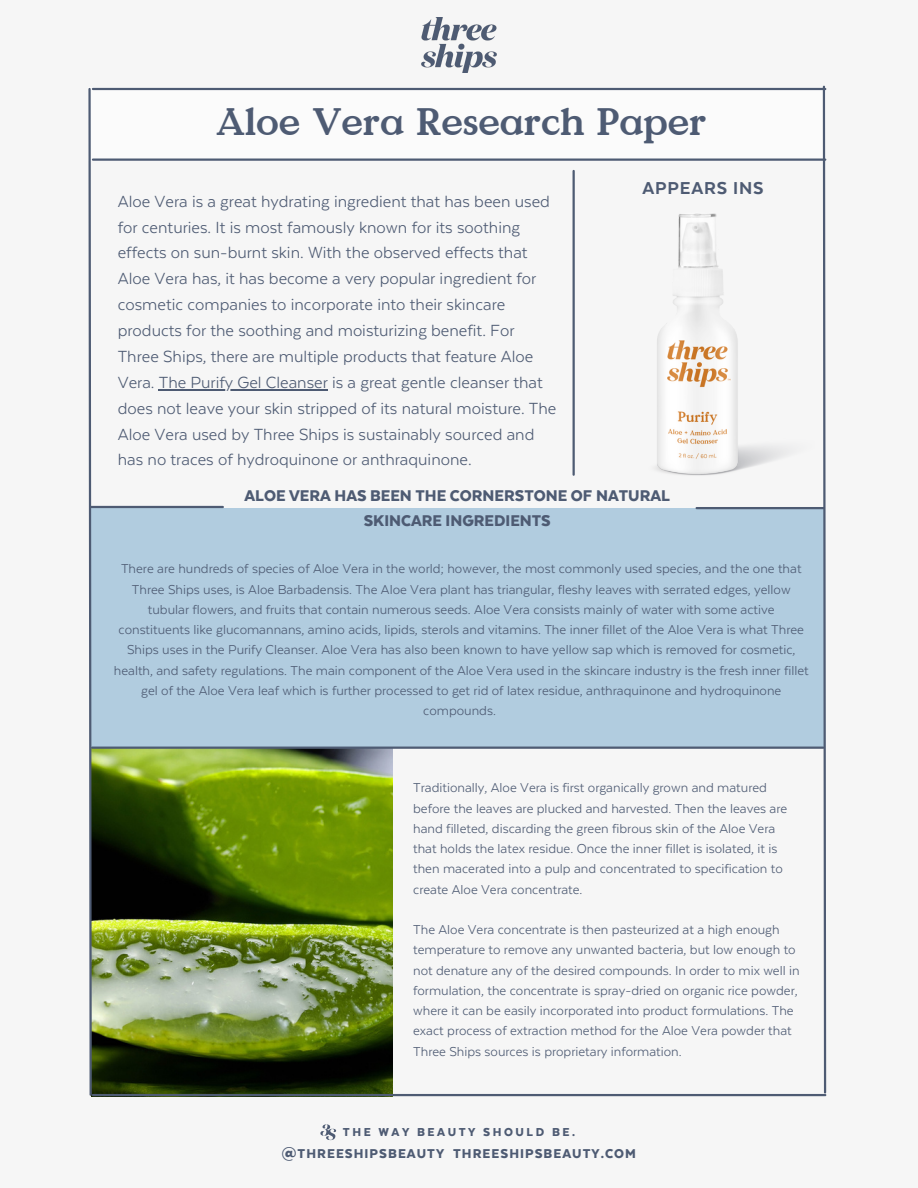
<style>
.page{position:relative;width:918px;height:1188px;background:#f6f6f6}
.page>*{position:absolute;margin:0;border:0;box-sizing:border-box;transform-origin:0 0}
.t1{font:38.1px "Value Serif";color:#4e5b73}
.t2{font:800 19.8px "Texta";letter-spacing:.045em;color:#4e5b73}
.t3{font:18.6px/25.8px "Texta";color:#4e5b73}
.t4{font:900 17.85px/24.6px "Texta";color:#4e5b73;text-align:center}
.t5{font:14.85px/20.2px "Texta";color:#4e5b73}
.t6{font:900 14.7px "Texta";letter-spacing:.07em;color:#4e5b73}
.t7{font:900 13.35px "Texta";letter-spacing:.19em;color:#4e5b73}
</style>
<div class="page">
<img style="left:93px;top:749px;width:299px;height:345px">
<div style="left:90px;top:508px;width:735px;height:240px;background:#b1ccdf"></div>
<div style="left:88px;top:88px;width:738px;height:73px;background:#fff"></div>
<hr style="left:93px;top:88px;width:732px;height:2px;background:#4e5b73">
<hr style="left:93px;top:1094px;width:732px;height:2px;background:#4e5b73">
<svg style="left:822px;top:85px;width:5px;height:1010px"></svg>
<svg style="left:88px;top:88px;width:5px;height:1009px"></svg>
<hr style="left:92px;top:747px;width:731px;height:2px;background:#4e5b73">
<hr style="left:93px;top:159px;width:732px;height:2px;background:#4e5b73">
<hr style="left:91px;top:506px;width:132px;height:2px;background:#4e5b73">
<hr style="left:697px;top:507px;width:127px;height:2px;background:#4e5b73">
<hr style="left:573px;top:171px;width:2px;height:304px;background:#4e5b73">
<img style="left:655px;top:213px;width:132px;height:263px">
<hr style="left:159px;top:389px;width:169px;height:1px;background:#4e5b73">
<img style="left:421px;top:18px;width:76px;height:55px">
<svg style="left:320px;top:1124px;width:16px;height:16px"></svg>
<h1 class="t1" style="left:216px;top:93px;width:492px">Aloe Vera Research Paper</h1>
<p class="t3" style="left:118px;top:189px;width:440px">Aloe Vera is a great hydrating ingredient that has been used for centuries. It is most famously known for its soothing effects on sun-burnt skin. With the observed effects that Aloe Vera has, it has become a very popular ingredient for cosmetic companies to incorporate into their skincare products for the soothing and moisturizing benefit. For Three Ships, there are multiple products that feature Aloe Vera. The Purify Gel Cleanser is a great gentle cleanser that does not leave your skin stripped of its natural moisture. The Aloe Vera used by Three Ships is sustainably sourced and has no traces of hydroquinone or anthraquinone.</p>
<h2 class="t2" style="left:643px;top:179px;width:123px">APPEARS INS</h2>
<p class="t4" style="left:244px;top:485px;width:427px">ALOE VERA HAS BEEN THE CORNERSTONE OF NATURAL<br>SKINCARE INGREDIENTS</p>
<p class="t5" style="left:114px;top:560px;width:697px;text-align:center">There are hundreds of species of Aloe Vera in the world; however, the most commonly used species, and the one that Three Ships uses, is Aloe Barbadensis. The Aloe Vera plant has triangular, fleshy leaves with serrated edges, yellow tubular flowers, and fruits that contain numerous seeds. Aloe Vera consists mainly of water with some active constituents like glucomannans, amino acids, lipids, sterols and vitamins. The inner fillet of the Aloe Vera is what Three Ships uses in the Purify Cleanser. Aloe Vera has also been known to have yellow sap which is removed for cosmetic, health, and safety regulations. The main component of the Aloe Vera used in the skincare industry is the fresh inner fillet gel of the Aloe Vera leaf which is further processed to get rid of latex residue, anthraquinone and hydroquinone compounds.</p>
<p class="t5" style="left:413px;top:778px;width:376px">Traditionally, Aloe Vera is first organically grown and matured before the leaves are plucked and harvested. Then the leaves are hand filleted, discarding the green fibrous skin of the Aloe Vera that holds the latex residue. Once the inner fillet is isolated, it is then macerated into a pulp and concentrated to specification to create Aloe Vera concentrate.</p>
<p class="t5" style="left:413px;top:920px;width:388px">The Aloe Vera concentrate is then pasteurized at a high enough temperature to remove any unwanted bacteria, but low enough to not denature any of the desired compounds. In order to mix well in formulation, the concentrate is spray-dried on organic rice powder, where it can be easily incorporated into product formulations. The exact process of extraction method for the Aloe Vera powder that Three Ships sources is proprietary information.</p>
<p class="t7" style="left:343px;top:1126px;width:234px">THE WAY BEAUTY SHOULD BE.</p>
<p class="t6" style="left:282px;top:1147px;width:356px">@THREESHIPSBEAUTY THREESHIPSBEAUTY.COM</p>
</div>
